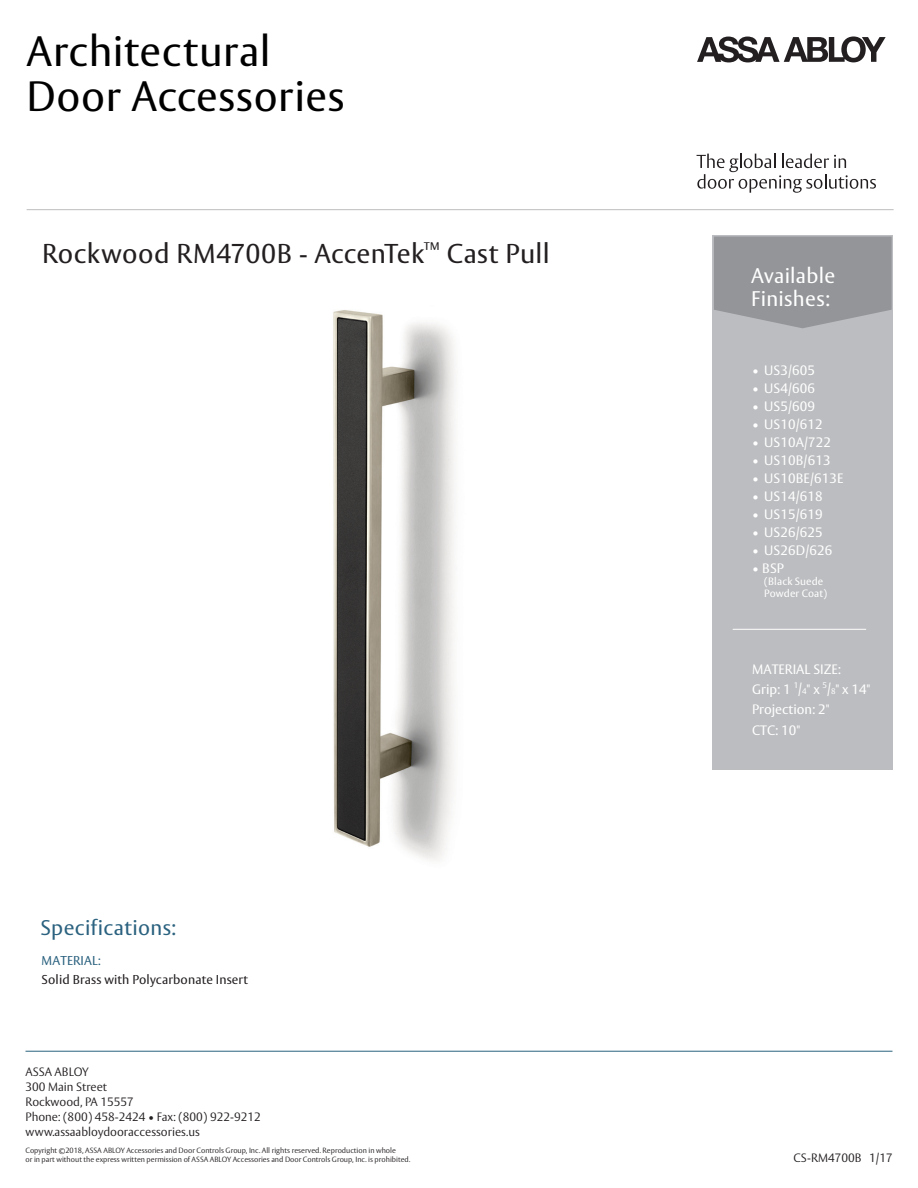
<style>
.page{position:relative;width:918px;height:1188px;background:#fff}
.page>*{position:absolute;margin:0;border:0;box-sizing:border-box;transform-origin:0 0}
.t1{font:42px/45.8px "ASSA Vesta";letter-spacing:.015em;color:#000}
.t2{font:27px "ASSA Vesta";letter-spacing:.015em;color:#231f20}
.t3{font:21px/22.5px "ASSA Vesta";letter-spacing:.015em;color:#fff}
.t4{font:21px "ASSA Vesta";letter-spacing:.015em;color:#2b627f}
.t5{font:13.5px "ASSA Vesta";letter-spacing:.01em;color:#fff}
.t6{font:12.75px "ASSA Vesta";letter-spacing:.01em;color:#231f20}
.t7{font:12.75px "ASSA Vesta";letter-spacing:.01em;color:#2b627f}
.t8{font:300 12px/15px "ASSA Vesta";color:#231f20}
.t9{font:10.5px "ASSA Vesta";letter-spacing:.01em;color:#fff}
.t10{font:300 7.5px/9px "ASSA Vesta";color:#231f20}
.s1{font-size:8.1px}
</style>
<div class="page">
<img style="left:333px;top:310px;width:122px;height:550px">
<div style="left:713px;top:235px;width:180px;height:535px;background:#bcbdc0"></div>
<svg style="left:714px;top:237px;width:178px;height:91px;background:#97989b"></svg>
<hr style="left:26px;top:1051px;width:866px;height:1px;background:#2b627f">
<hr style="left:733px;top:629px;width:133px;height:1px;background:#fff">
<svg style="left:697px;top:36px;width:189px;height:26px"></svg>
<svg style="left:697px;top:154px;width:179px;height:39px"></svg>
<hr style="left:27px;top:209px;width:867px;height:1px;background:#bcbdc0">
<p class="t1" style="left:27px;top:30px;width:319px">Architectural<br>Door Accessories</p>
<p class="t2" style="left:42px;top:237px;width:509px">Rockwood RM4700B - AccenTek<sup>™</sup> Cast Pull</p>
<p class="t4" style="left:41px;top:915px;width:137px">Specifications:</p>
<p class="t7" style="left:42px;top:953px;width:61px">MATERIAL:</p>
<p class="t6" style="left:42px;top:972px;width:208px">Solid Brass with Polycarbonate Insert</p>
<p class="t8" style="left:26px;top:1065px;width:237px">ASSA ABLOY<br>300 Main Street<br>Rockwood, PA 15557<br>Phone: (800) 458-2424 • Fax: (800) 922-9212 www.assaabloydooraccessories.us</p>
<p class="t10" style="left:26px;top:1147px;width:386px">Copyright ©2018, ASSA ABLOY Accessories and Door Controls Group, Inc. All rights reserved. Reproduction in whole<br>or in part without the express written permission of ASSA ABLOY Accessories and Door Controls Group, Inc. is prohibited.</p>
<p class="t3" style="left:751px;top:265px;width:86px">Available<br>Finishes:</p>
<p class="t5" style="left:752px;top:362px;width:64px">• US3/605</p>
<p class="t5" style="left:752px;top:380px;width:64px">• US4/606</p>
<p class="t5" style="left:752px;top:398px;width:64px">• US5/609</p>
<p class="t5" style="left:752px;top:416px;width:72px">• US10/612</p>
<p class="t5" style="left:752px;top:434px;width:81px">• US10A/722</p>
<p class="t5" style="left:752px;top:452px;width:80px">• US10B/613</p>
<p class="t5" style="left:752px;top:470px;width:93px">• US10BE/613E</p>
<p class="t5" style="left:752px;top:488px;width:72px">• US14/618</p>
<p class="t5" style="left:752px;top:506px;width:72px">• US15/619</p>
<p class="t5" style="left:752px;top:524px;width:72px">• US26/625</p>
<p class="t5" style="left:752px;top:542px;width:82px">• US26D/626</p>
<p class="t5" style="left:752px;top:560px;width:33px">• BSP</p>
<p class="t9" style="left:764px;top:575px;width:61px">(Black Suede</p>
<p class="t9" style="left:764px;top:587px;width:65px">Powder Coat)</p>
<p class="t5" style="left:752px;top:661px;width:90px">MATERIAL SIZE:</p>
<p class="t5" style="left:752px;top:681px;width:120px">Grip: 1 <sup>1</sup>/<span class="s1">4</span>" x <sup>5</sup>/<span class="s1">8</span>" x 14"</p>
<p class="t5" style="left:752px;top:702px;width:79px">Projection: 2"</p>
<p class="t5" style="left:752px;top:722px;width:50px">CTC: 10"</p>
<p class="t8" style="left:794px;top:1151px;width:101px">CS-RM4700B 1/17</p>
</div>
